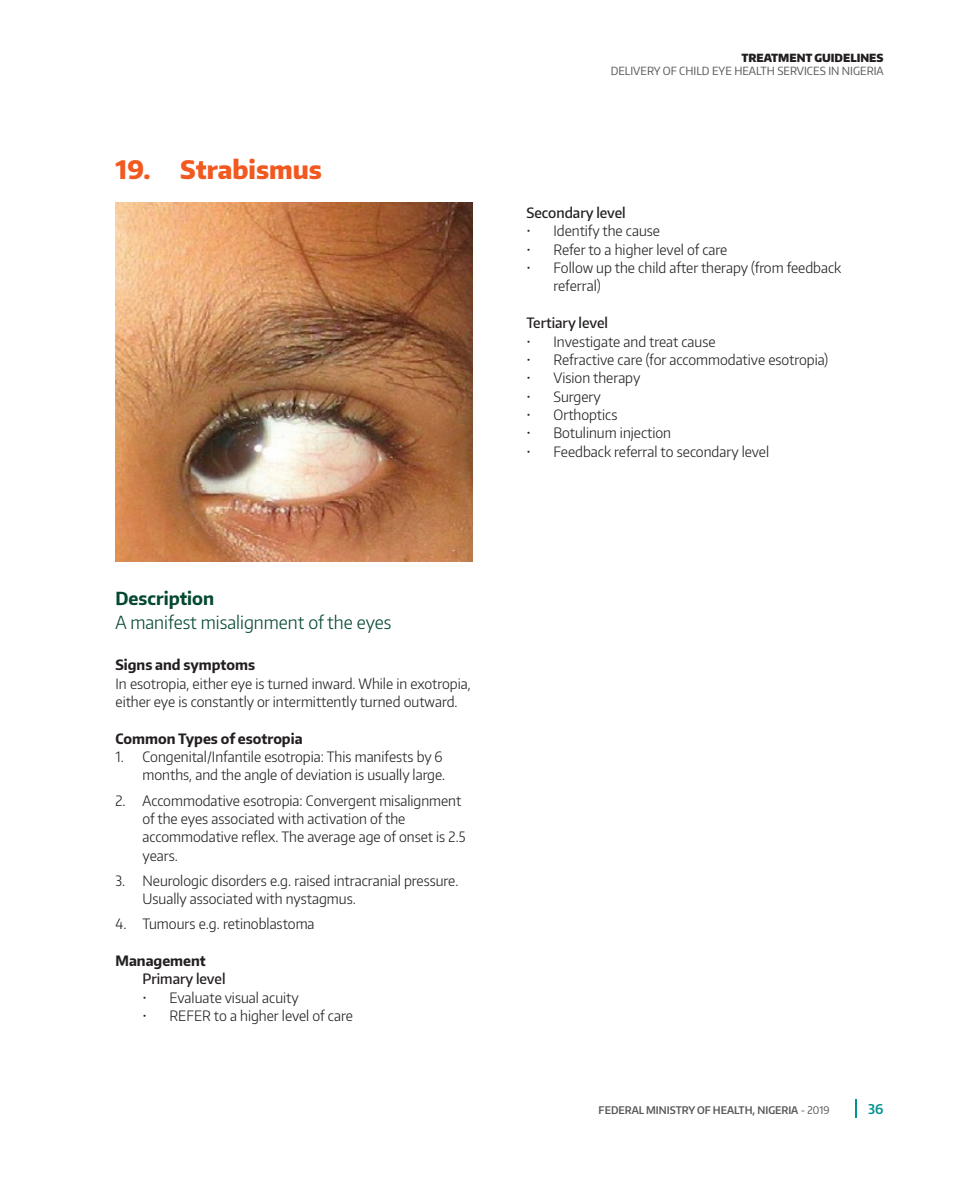
<style>
.page{position:relative;width:972px;height:1188px;background:#fff}
.page>*{position:absolute;margin:0;border:0;box-sizing:border-box;transform-origin:0 0}
.t1{font:800 25.5px "Encode Sans Narrow";color:#f15921}
.t2{font:300 18px "Encode Sans Narrow";color:#054930}
.t3{font:700 18px "Encode Sans Narrow";color:#054930}
.t4{font:300 14.25px/18.3px "Encode Sans Narrow";color:#231f20}
.t5{font:700 14.25px "Encode Sans Narrow";color:#231f20}
.t6{font:500 14.25px "Encode Sans Narrow";color:#231f20}
.t7{font:600 13.5px "Encode Sans Narrow";color:#009391}
.t8{font:11.25px "Encode Sans Narrow";color:#57585a}
.t9{font:900 11.25px "Encode Sans Narrow";color:#231f20}
.t10{font:600 10.5px "Encode Sans Narrow";color:#57585a}
.s1{font-weight:400}
</style>
<div class="page">
<svg style="left:855px;top:1099px;width:1px;height:19px"></svg>
<img style="left:116px;top:203px;width:356px;height:359px">
<p class="t1" style="left:116px;top:152px;width:208px">19. Strabismus</p>
<p class="t3" style="left:116px;top:586px;width:100px">Description</p>
<p class="t2" style="left:116px;top:610px;width:277px">A manifest misalignment of the eyes</p>
<p class="t5" style="left:116px;top:656px;width:141px">Signs and symptoms</p>
<p class="t4" style="left:116px;top:674px;width:357px">In esotropia, either eye is turned inward. While in exotropia, either eye is constantly or intermittently turned outward.</p>
<p class="t5" style="left:116px;top:729px;width:189px">Common Types of esotropia</p>
<p class="t4" style="left:116px;top:747px;width:331px;text-align:right">1. Congenital/Infantile esotropia: This manifests by 6 months, and the angle of deviation is usually large.</p>
<p class="t4" style="left:143px;top:791px;width:324px;text-indent:-27px">2. Accommodative esotropia: Convergent misalignment of the eyes associated with activation of the accommodative reflex. The average age of onset is 2.5 years.</p>
<p class="t4" style="left:143px;top:871px;width:317px;text-indent:-27px">3. Neurologic disorders e.g. raised intracranial pressure.<br>Usually associated with nystagmus.</p>
<p class="t4" style="left:116px;top:914px;width:201px">4. Tumours e.g. retinoblastoma</p>
<p class="t5" style="left:116px;top:951px;width:92px">Management</p>
<p class="t6" style="left:143px;top:970px;width:84px">Primary level</p>
<p class="t4" style="left:143px;top:988px;width:158px">• Evaluate visual acuity</p>
<p class="t4" style="left:143px;top:1006px;width:212px">• REFER to a higher level of care</p>
<p class="t9" style="left:741px;top:50px;width:144px">TREATMENT GUIDELINES</p>
<p class="t8" style="left:611px;top:63px;width:274px">DELIVERY OF CHILD EYE HEALTH SERVICES IN NIGERIA</p>
<p class="t6" style="left:526px;top:203px;width:101px">Secondary level</p>
<p class="t4" style="left:526px;top:221px;width:135px">• Identify the cause</p>
<p class="t4" style="left:526px;top:240px;width:202px">• Refer to a higher level of care</p>
<p class="t4" style="left:554px;top:258px;width:289px;text-indent:-27px">• Follow up the child after therapy (from feedback referral)</p>
<p class="t6" style="left:526px;top:314px;width:83px">Tertiary level</p>
<p class="t4" style="left:526px;top:332px;width:191px">• Investigate and treat cause</p>
<p class="t4" style="left:526px;top:350px;width:303px">• Refractive care (for accommodative esotropia)</p>
<p class="t4" style="left:526px;top:368px;width:115px">• Vision therapy</p>
<p class="t4" style="left:526px;top:387px;width:76px">• Surgery</p>
<p class="t4" style="left:526px;top:405px;width:92px">• Orthoptics</p>
<p class="t4" style="left:526px;top:424px;width:146px">• Botulinum injection</p>
<p class="t4" style="left:526px;top:442px;width:244px">• Feedback referral to secondary level</p>
<p class="t10" style="left:599px;top:1103px;width:232px">FEDERAL MINISTRY OF HEALTH, NIGERIA <span class="s1">- 2019</span></p>
<p class="t7" style="left:868px;top:1100px;width:17px">36</p>
</div>
